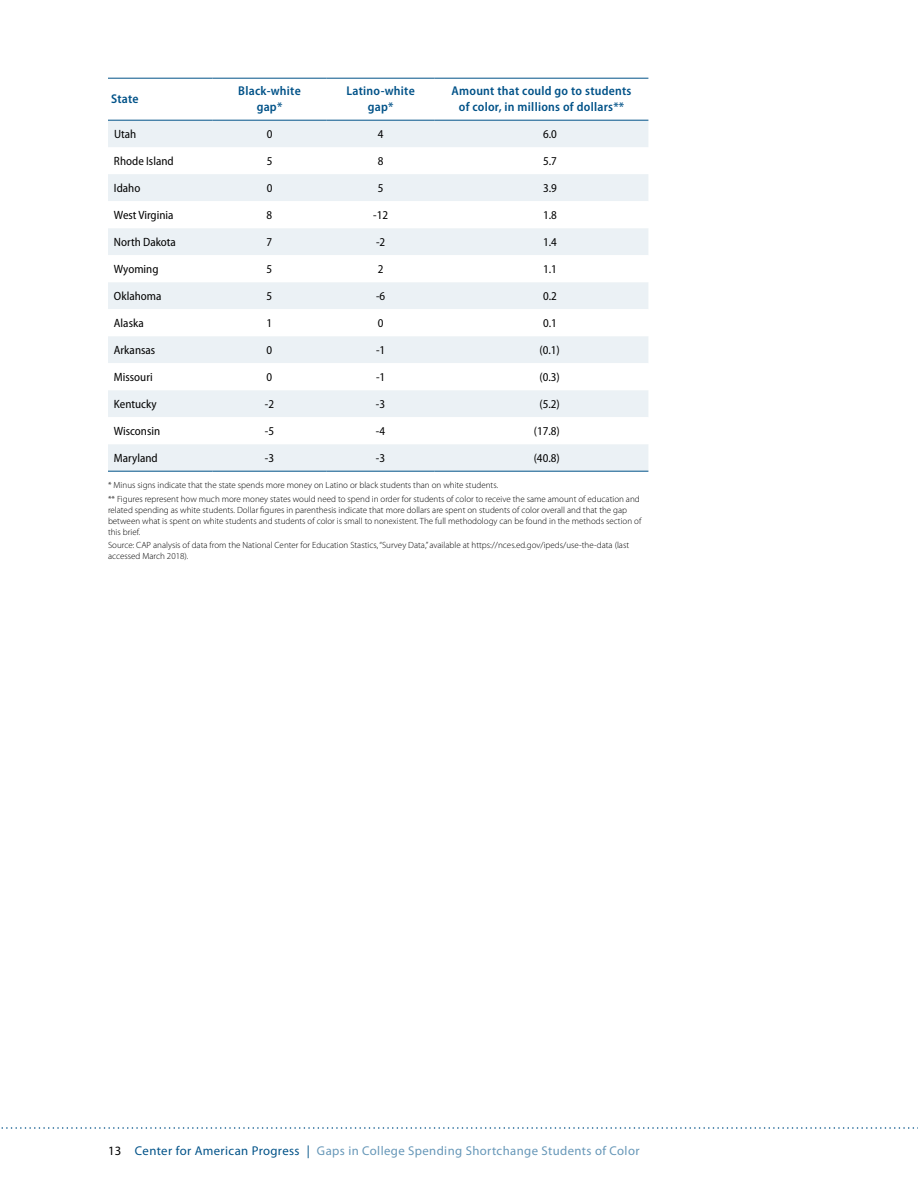
<style>
.page{position:relative;width:918px;height:1188px;background:#fff}
.page>*{position:absolute;margin:0;border:0;box-sizing:border-box;transform-origin:0 0}
.t1{font:600 semi-condensed 12.75px/15.3px "Myriad Pro";letter-spacing:.02em;color:#005288;text-align:center}
.t2{font:12.75px "Myriad Pro";letter-spacing:.03em;color:#6697b8}
.t3{font:semi-condensed 12px "Myriad Pro";color:#000}
.t4{font:300 9px/10.8px "Myriad Pro";color:#000}
.s1{color:#000}
.s2{color:#005288}
</style>
<div class="page">
<svg style="left:1px;top:1127px;width:917px;height:2px"></svg>
<svg style="left:108px;top:121px;width:540px;height:350px;fill:#ebf1f5"></svg>
<svg style="left:108px;top:201px;width:540px;height:243px"></svg>
<hr style="left:108px;top:471px;width:104px;height:1px;background:#005288">
<hr style="left:212px;top:471px;width:115px;height:1px;background:#005288">
<hr style="left:327px;top:471px;width:108px;height:1px;background:#005288">
<hr style="left:435px;top:471px;width:213px;height:1px;background:#005288">
<hr style="left:108px;top:120px;width:104px;height:1px;background:#005288">
<hr style="left:212px;top:120px;width:115px;height:1px;background:#005288">
<hr style="left:327px;top:120px;width:108px;height:1px;background:#005288">
<hr style="left:435px;top:120px;width:213px;height:1px;background:#005288">
<hr style="left:108px;top:78px;width:104px;height:1px;background:#005288">
<hr style="left:212px;top:78px;width:115px;height:1px;background:#005288">
<hr style="left:327px;top:78px;width:108px;height:1px;background:#005288">
<hr style="left:435px;top:78px;width:213px;height:1px;background:#005288">
<h1 class="t1" style="left:111px;top:91px;width:29px">State</h1>
<h1 class="t1" style="left:238px;top:84px;width:64px">Black-white gap*</h1>
<h1 class="t1" style="left:347px;top:84px;width:70px">Latino-white gap*</h1>
<h1 class="t1" style="left:452px;top:84px;width:181px">Amount that could go to students of color, in millions of dollars**</h1>
<h2 class="t3" style="left:114px;top:128px;width:24px">Utah</h2>
<h2 class="t3" style="left:267px;top:128px;width:7px">0</h2>
<h2 class="t3" style="left:378px;top:128px;width:7px">4</h2>
<h2 class="t3" style="left:543px;top:128px;width:15px">6.0</h2>
<h2 class="t3" style="left:114px;top:155px;width:61px">Rhode Island</h2>
<h2 class="t3" style="left:267px;top:155px;width:7px">5</h2>
<h2 class="t3" style="left:378px;top:155px;width:7px">8</h2>
<h2 class="t3" style="left:543px;top:155px;width:15px">5.7</h2>
<h2 class="t3" style="left:114px;top:182px;width:28px">Idaho</h2>
<h2 class="t3" style="left:267px;top:182px;width:7px">0</h2>
<h2 class="t3" style="left:378px;top:182px;width:7px">5</h2>
<h2 class="t3" style="left:543px;top:182px;width:15px">3.9</h2>
<h2 class="t3" style="left:114px;top:209px;width:61px">West Virginia</h2>
<h2 class="t3" style="left:267px;top:209px;width:7px">8</h2>
<h2 class="t3" style="left:373px;top:209px;width:16px">-12</h2>
<h2 class="t3" style="left:543px;top:209px;width:15px">1.8</h2>
<h2 class="t3" style="left:114px;top:236px;width:64px">North Dakota</h2>
<h2 class="t3" style="left:267px;top:236px;width:7px">7</h2>
<h2 class="t3" style="left:376px;top:236px;width:11px">-2</h2>
<h2 class="t3" style="left:543px;top:236px;width:15px">1.4</h2>
<h2 class="t3" style="left:114px;top:263px;width:46px">Wyoming</h2>
<h2 class="t3" style="left:267px;top:263px;width:7px">5</h2>
<h2 class="t3" style="left:378px;top:263px;width:7px">2</h2>
<h2 class="t3" style="left:543px;top:263px;width:15px">1.1</h2>
<h2 class="t3" style="left:114px;top:290px;width:49px">Oklahoma</h2>
<h2 class="t3" style="left:267px;top:290px;width:7px">5</h2>
<h2 class="t3" style="left:376px;top:290px;width:11px">-6</h2>
<h2 class="t3" style="left:543px;top:290px;width:15px">0.2</h2>
<h2 class="t3" style="left:114px;top:317px;width:31px">Alaska</h2>
<h2 class="t3" style="left:267px;top:317px;width:7px">1</h2>
<h2 class="t3" style="left:378px;top:317px;width:7px">0</h2>
<h2 class="t3" style="left:543px;top:317px;width:15px">0.1</h2>
<h2 class="t3" style="left:114px;top:344px;width:43px">Arkansas</h2>
<h2 class="t3" style="left:267px;top:344px;width:7px">0</h2>
<h2 class="t3" style="left:376px;top:344px;width:11px">-1</h2>
<h2 class="t3" style="left:539px;top:344px;width:22px">(0.1)</h2>
<h2 class="t3" style="left:114px;top:371px;width:40px">Missouri</h2>
<h2 class="t3" style="left:267px;top:371px;width:7px">0</h2>
<h2 class="t3" style="left:376px;top:371px;width:11px">-1</h2>
<h2 class="t3" style="left:539px;top:371px;width:22px">(0.3)</h2>
<h2 class="t3" style="left:114px;top:398px;width:44px">Kentucky</h2>
<h2 class="t3" style="left:265px;top:398px;width:11px">-2</h2>
<h2 class="t3" style="left:376px;top:398px;width:11px">-3</h2>
<h2 class="t3" style="left:539px;top:398px;width:22px">(5.2)</h2>
<h2 class="t3" style="left:114px;top:425px;width:48px">Wisconsin</h2>
<h2 class="t3" style="left:265px;top:425px;width:11px">-5</h2>
<h2 class="t3" style="left:376px;top:425px;width:11px">-4</h2>
<h2 class="t3" style="left:534px;top:425px;width:28px">(17.8)</h2>
<h2 class="t3" style="left:114px;top:452px;width:45px">Maryland</h2>
<h2 class="t3" style="left:265px;top:452px;width:11px">-3</h2>
<h2 class="t3" style="left:376px;top:452px;width:11px">-3</h2>
<h2 class="t3" style="left:534px;top:452px;width:28px">(40.8)</h2>
<p class="t4" style="left:108px;top:478px;width:533px;line-height:13.8px">* Minus signs indicate that the state spends more money on Latino or black students than on white students.<br>** Figures represent how much more money states would need to spend in order for students of color to receive the same amount of education and</p>
<p class="t4" style="left:108px;top:505px;width:535px">related spending as white students. Dollar figures in parenthesis indicate that more dollars are spent on students of color overall and that the gap between what is spent on white students and students of color is small to nonexistent. The full methodology can be found in the methods section of this brief.</p>
<p class="t4" style="left:108px;top:540px;width:523px">Source: CAP analysis of data from the National Center for Education Stastics, “Survey Data,” available at https://nces.ed.gov/ipeds/use-the-data (last accessed March 2018).</p>
<h1 class="t2" style="left:108px;top:1143px;width:533px"><span class="s1">13</span> <span class="s2">Center for American Progress |</span> Gaps in College Spending Shortchange Students of Color</h1>
</div>
